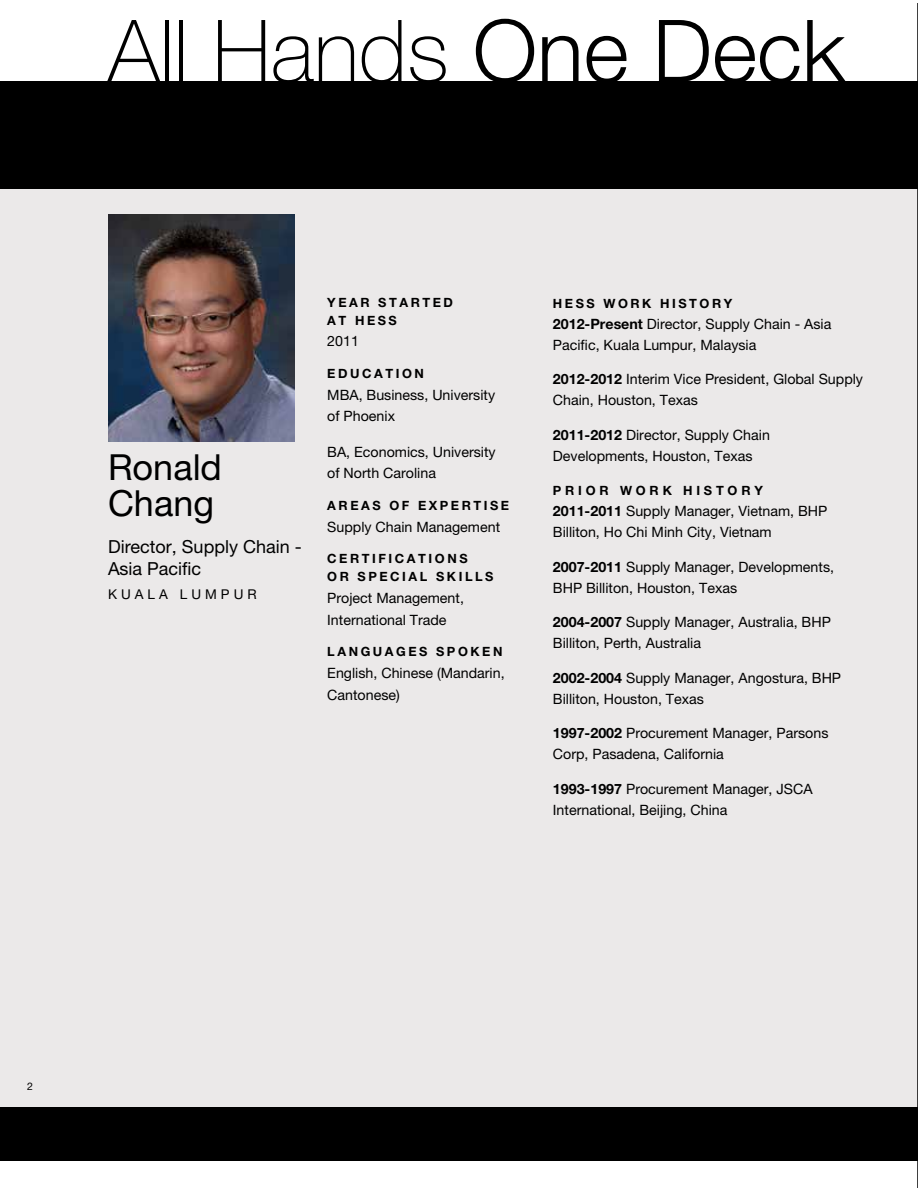
<style>
.page{position:relative;width:918px;height:1188px;background:#fff}
.page>*{position:absolute;margin:0;border:0;box-sizing:border-box;transform-origin:0 0}
.t1{font:100 86.7px "Helvetica Neue";color:#000}
.t2{font:36px/36px "Helvetica Neue";color:#000}
.t3{font:18px/22.5px "Helvetica Neue";color:#000}
.t4{font:14.25px/21px "Helvetica Neue";color:#000}
.t5{font:13.5px "Helvetica Neue";letter-spacing:.3em;color:#000}
.t6{font:700 12.75px/18px "Helvetica Neue";letter-spacing:.2em;color:#000}
.t7{font:700 12.75px "Helvetica Neue";letter-spacing:.3em;color:#000}
.t8{font:10.5px "Helvetica Neue";color:#000}
.s1{font-weight:300}
.s2{font-weight:700}
</style>
<div class="page">
<div style="left:0;top:120px;width:918px;height:1030px;background:#ebe9e9"></div>
<div style="left:0;top:81px;width:918px;height:108px;background:#000"></div>
<div style="left:0;top:1107px;width:918px;height:54px;background:#000"></div>
<hr style="left:917px;top:3px;width:1px;height:1185px;background:#000">
<img style="left:108px;top:215px;width:186px;height:226px">
<h1 class="t1" style="left:108px;top:2px;width:739px">All Hands <span class="s1">One Deck</span></h1>
<h2 class="t2" style="left:108px;top:448px;width:116px">Ronald<br>Chang</h2>
<p class="t3" style="left:108px;top:535px;width:195px">Director, Supply Chain -<br>Asia Pacific</p>
<p class="t5" style="left:108px;top:587px;width:150px">KUALA LUMPUR</p>
<p class="t6" style="left:327px;top:293px;width:127px">YEAR STARTED<br>AT HESS</p>
<p class="t4" style="left:327px;top:331px;width:33px">2011</p>
<p class="t6" style="left:327px;top:364px;width:98px">EDUCATION</p>
<p class="t4" style="left:327px;top:384px;width:169px;line-height:21.8px">MBA, Business, University of Phoenix</p>
<p class="t4" style="left:327px;top:441px;width:170px;line-height:21.8px">BA, Economics, University of North Carolina</p>
<p class="t6" style="left:327px;top:496px;width:183px">AREAS OF EXPERTISE</p>
<p class="t4" style="left:327px;top:516px;width:174px">Supply Chain Management</p>
<p class="t6" style="left:327px;top:549px;width:168px">CERTIFICATIONS<br>OR SPECIAL SKILLS</p>
<p class="t4" style="left:327px;top:587px;width:138px;line-height:21.8px">Project Management,<br>International Trade</p>
<p class="t6" style="left:327px;top:642px;width:177px">LANGUAGES SPOKEN</p>
<p class="t4" style="left:327px;top:662px;width:179px;line-height:21.8px">English, Chinese (Mandarin,<br>Cantonese)</p>
<p class="t6" style="left:553px;top:294px;width:181px">HESS WORK HISTORY</p>
<p class="t4" style="left:553px;top:313px;width:280px"><span class="s2">2012-Present</span> Director, Supply Chain - Asia<br>Pacific, Kuala Lumpur, Malaysia</p>
<p class="t4" style="left:553px;top:369px;width:312px"><span class="s2">2012-2012</span> Interim Vice President, Global Supply<br>Chain, Houston, Texas</p>
<p class="t4" style="left:553px;top:424px;width:218px"><span class="s2">2011-2012</span> Director, Supply Chain<br>Developments, Houston, Texas</p>
<p class="t7" style="left:553px;top:483px;width:211px">PRIOR WORK HISTORY</p>
<p class="t4" style="left:553px;top:501px;width:276px"><span class="s2">2011-2011</span> Supply Manager, Vietnam, BHP<br>Billiton, Ho Chi Minh City, Vietnam</p>
<p class="t4" style="left:553px;top:556px;width:283px"><span class="s2">2007-2011</span> Supply Manager, Developments,<br>BHP Billiton, Houston, Texas</p>
<p class="t4" style="left:553px;top:612px;width:279px"><span class="s2">2004-2007</span> Supply Manager, Australia, BHP<br>Billiton, Perth, Australia</p>
<p class="t4" style="left:553px;top:667px;width:290px"><span class="s2">2002-2004</span> Supply Manager, Angostura, BHP<br>Billiton, Houston, Texas</p>
<p class="t4" style="left:553px;top:723px;width:277px"><span class="s2">1997-2002</span> Procurement Manager, Parsons<br>Corp, Pasadena, California</p>
<p class="t4" style="left:553px;top:778px;width:261px"><span class="s2">1993-1997</span> Procurement Manager, JSCA<br>International, Beijing, China</p>
<p class="t8" style="left:27px;top:1080px;width:7px">2</p>
</div>
